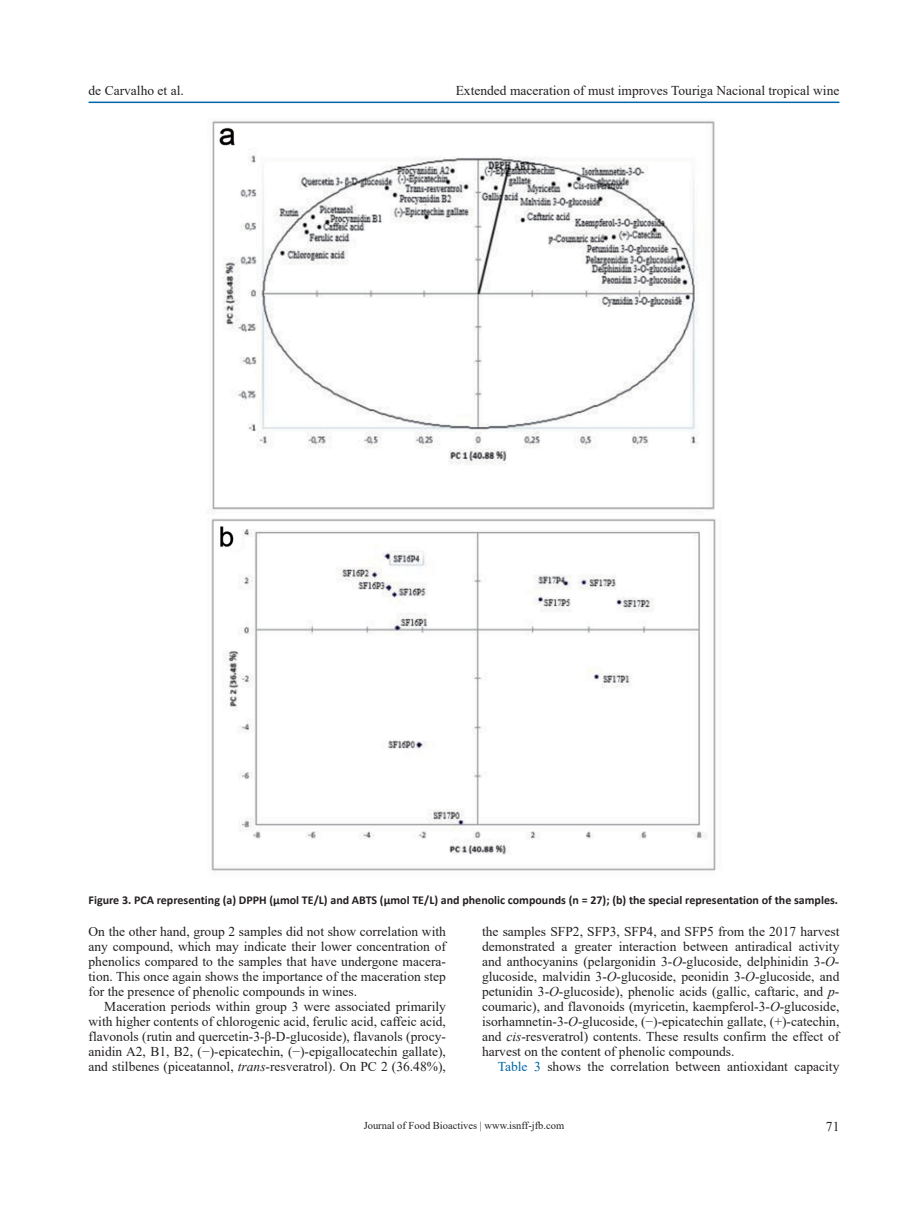
<style>
.page{position:relative;width:919px;height:1217px;background:#fff}
.page>*{position:absolute;margin:0;border:0;box-sizing:border-box;transform-origin:0 0}
.t1{font:13.5px/15px "Times New Roman";color:#231f20;text-align:justify}
.t2{font:700 12px "Calibri";color:#231f20}
.t3{font:10.5px "Times New Roman";color:#231f20}
.s1{font-style:italic}
.s2{color:#0065a4}
</style>
<div class="page">
<hr style="left:88px;top:101px;width:751px;height:2px;background:#0065a4">
<img style="left:208px;top:120px;width:508px;height:751px">
<p class="t1" style="left:88px;top:82px;width:97px">de Carvalho et al.</p>
<p class="t1" style="left:455px;top:82px;width:385px">Extended maceration of must improves Touriga Nacional tropical wine</p>
<p class="t2" style="left:88px;top:890px;width:750px">Figure 3. PCA representing (a) DPPH (µmol TE/L) and ABTS (µmol TE/L) and phenolic compounds (n = 27); (b) the special representation of the samples.</p>
<p class="t1" style="left:88px;top:922px;width:359px">On the other hand, group 2 samples did not show correlation with any compound, which may indicate their lower concentration of phenolics compared to the samples that have undergone macera&shy;tion. This once again shows the importance of the maceration step for the presence of phenolic compounds in wines.</p>
<p class="t1" style="left:88px;top:997px;width:359px;text-indent:16px">Maceration periods within group 3 were associated primarily with higher contents of chlorogenic acid, ferulic acid, caffeic acid, flavonols (rutin and quercetin-3-β-D-glucoside), flavanols (procy&shy;anidin A2, B1, B2, (−)-epicatechin, (−)-epigallocatechin gallate), and stilbenes (piceatannol, <span class="s1">trans</span>-resveratrol). On PC 2 (36.48%),</p>
<p class="t1" style="left:482px;top:922px;width:359px">the samples SFP2, SFP3, SFP4, and SFP5 from the 2017 harvest demonstrated a greater interaction between antiradical activity and anthocyanins (pelargonidin 3-<span class="s1">O</span>-glucoside, delphinidin 3-<span class="s1">O&shy;</span>glucoside, malvidin 3-<span class="s1">O</span>-glucoside, peonidin 3-<span class="s1">O</span>-glucoside, and petunidin 3-<span class="s1">O</span>-glucoside), phenolic acids (gallic, caftaric, and <span class="s1">p&shy;</span>coumaric), and flavonoids (myricetin, kaempferol-3-<span class="s1">O</span>-glucoside, isorhamnetin-3-<span class="s1">O</span>-glucoside, (−)-epicatechin gallate, (+)-catechin, and <span class="s1">cis</span>-resveratrol) contents. These results confirm the effect of harvest on the content of phenolic compounds.</p>
<p class="t1" style="left:497px;top:1057px;width:343px"><span class="s2">Table 3</span> shows the correlation between antioxidant capacity</p>
<p class="t3" style="left:363px;top:1117px;width:202px">Journal of Food Bioactives | www.isnff-jfb.com</p>
<p class="t1" style="left:825px;top:1118px;width:15px">71</p>
</div>
